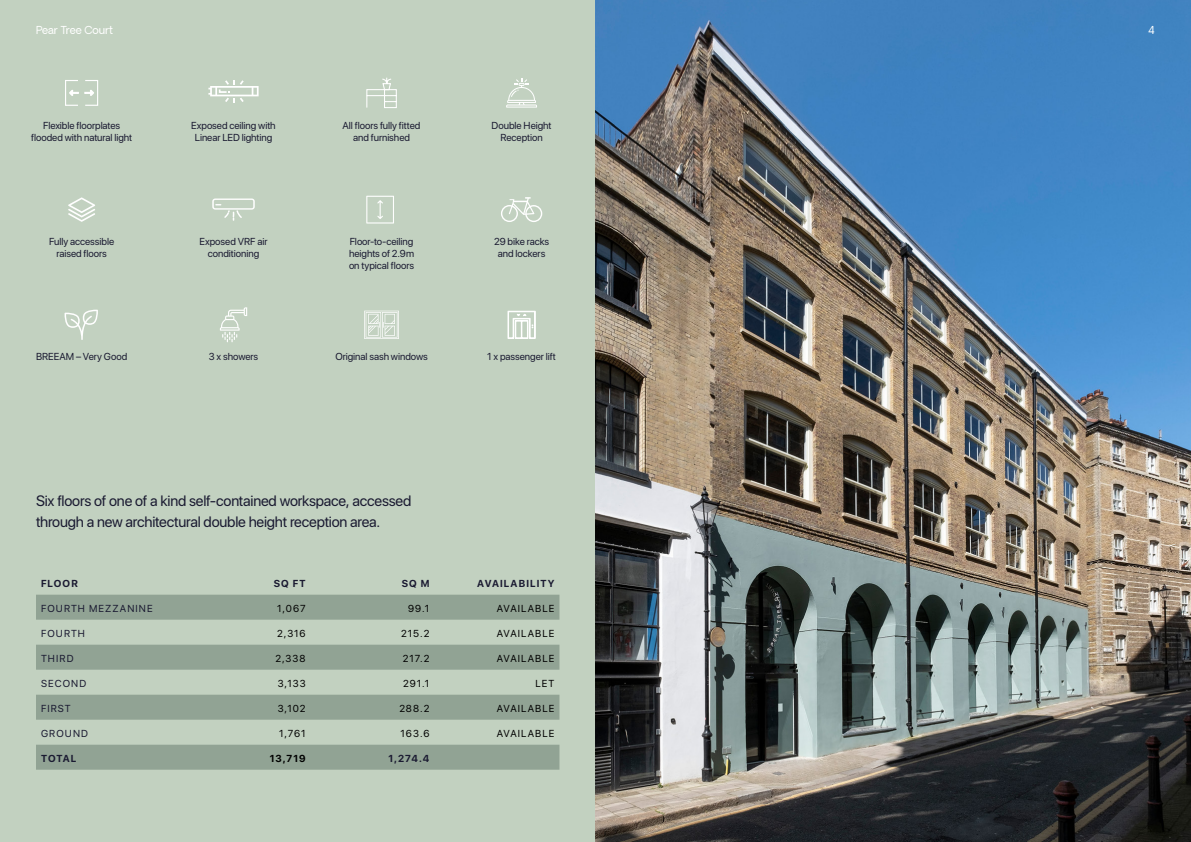
<style>
.page{position:relative;width:1191px;height:842px;background:#fff}
.page>*{position:absolute;margin:0;border:0;box-sizing:border-box;transform-origin:0 0}
.t1{font:15px/20.2px "SF Pro Display";letter-spacing:-.015em;color:#1a1a31}
.t2{font:10.7px "Oakes Grotesk";color:#fff}
.t3{font:10.1px/12.3px "SF Pro Display";letter-spacing:-.005em;color:#1a1a31;text-align:center}
.t4{font:10.1px "SF Pro Display";letter-spacing:.1em;color:#000}
.t5{font:700 10.1px "SF Pro Display";letter-spacing:.105em;color:#1a1a31}
.t6{font:10.1px "SF Pro Display";letter-spacing:.11em;color:#1a1a31}
.t7{font:700 10.1px "SF Pro Display";color:#000}
</style>
<div class="page">
<div style="left:0;top:0;width:595px;height:842px;background:#c2d1c0"></div>
<img style="left:595px;top:0;width:596px;height:842px">
<svg style="left:366px;top:196px;width:28px;height:28px"></svg>
<svg style="left:212px;top:198px;width:43px;height:23px"></svg>
<svg style="left:220px;top:307px;width:27px;height:35px"></svg>
<svg style="left:501px;top:197px;width:41px;height:25px"></svg>
<svg style="left:507px;top:311px;width:29px;height:28px"></svg>
<svg style="left:506px;top:78px;width:31px;height:30px"></svg>
<svg style="left:68px;top:197px;width:27px;height:25px"></svg>
<div style="left:65px;top:80px;width:14px;height:26px;border:1px solid #fff"></div>
<svg style="left:69px;top:89px;width:25px;height:8px"></svg>
<div style="left:85px;top:80px;width:13px;height:26px;border:1px solid #fff"></div>
<svg style="left:65px;top:310px;width:33px;height:30px"></svg>
<svg style="left:208px;top:80px;width:51px;height:22px"></svg>
<svg style="left:364px;top:311px;width:35px;height:28px"></svg>
<svg style="left:36px;top:595px;width:523px;height:175px"></svg>
<div style="left:36px;top:695px;width:523px;height:25px;background:#91a394"></div>
<svg style="left:366px;top:77px;width:31px;height:31px"></svg>
<p class="t2" style="left:36px;top:23px;width:79px">Pear Tree Court</p>
<p class="t2" style="left:1148px;top:23px;width:8px">4</p>
<p class="t3" style="left:31px;top:119px;width:103px">Flexible floorplates flooded with natural light</p>
<p class="t3" style="left:191px;top:119px;width:86px">Exposed ceiling with<br>Linear LED lighting</p>
<p class="t3" style="left:343px;top:119px;width:79px">All floors fully fitted and furnished</p>
<p class="t3" style="left:491px;top:119px;width:61px">Double Height<br>Reception</p>
<p class="t3" style="left:49px;top:235px;width:67px">Fully accessible raised floors</p>
<p class="t3" style="left:199px;top:235px;width:69px">Exposed VRF air conditioning</p>
<p class="t3" style="left:349px;top:235px;width:67px;text-align:justify">Floor-to-ceiling heights of 2.9m on typical floors</p>
<p class="t3" style="left:494px;top:235px;width:56px">29 bike racks and lockers</p>
<p class="t3" style="left:36px;top:350px;width:93px">BREEAM – Very Good</p>
<p class="t3" style="left:209px;top:350px;width:51px">3 x showers</p>
<p class="t3" style="left:487px;top:350px;width:70px">1 x passenger lift</p>
<p class="t3" style="left:335px;top:350px;width:94px">Original sash windows</p>
<h1 class="t1" style="left:36px;top:491px;width:377px">Six floors of one of a kind self-contained workspace, accessed through a new architectural double height reception area.</h1>
<p class="t5" style="left:41px;top:578px;width:38px">FLOOR</p>
<p class="t5" style="left:274px;top:578px;width:33px">SQ FT</p>
<p class="t5" style="left:402px;top:578px;width:29px">SQ M</p>
<p class="t5" style="left:477px;top:578px;width:79px">AVAILABILITY</p>
<p class="t6" style="left:41px;top:600px;width:113px">FOURTH MEZZANINE</p>
<p class="t4" style="left:277px;top:600px;width:30px">1,067</p>
<p class="t4" style="left:408px;top:600px;width:23px">99.1</p>
<p class="t4" style="left:497px;top:600px;width:59px">AVAILABLE</p>
<p class="t3" style="left:41px;top:627px;width:45px">FOURTH</p>
<p class="t4" style="left:277px;top:625px;width:30px">2,316</p>
<p class="t4" style="left:401px;top:625px;width:30px">215.2</p>
<p class="t4" style="left:497px;top:625px;width:59px">AVAILABLE</p>
<p class="t3" style="left:41px;top:652px;width:34px">THIRD</p>
<p class="t4" style="left:275px;top:650px;width:32px">2,338</p>
<p class="t4" style="left:403px;top:650px;width:28px">217.2</p>
<p class="t4" style="left:497px;top:650px;width:59px">AVAILABLE</p>
<p class="t3" style="left:41px;top:677px;width:47px">SECOND</p>
<p class="t4" style="left:278px;top:675px;width:29px">3,133</p>
<p class="t4" style="left:403px;top:675px;width:28px">291.1</p>
<p class="t4" style="left:535px;top:675px;width:20px">LET</p>
<p class="t3" style="left:41px;top:702px;width:31px">FIRST</p>
<p class="t4" style="left:278px;top:700px;width:29px">3,102</p>
<p class="t4" style="left:399px;top:700px;width:32px">288.2</p>
<p class="t4" style="left:497px;top:700px;width:59px">AVAILABLE</p>
<p class="t3" style="left:41px;top:727px;width:48px">GROUND</p>
<p class="t4" style="left:279px;top:725px;width:28px">1,761</p>
<p class="t4" style="left:400px;top:725px;width:30px">163.6</p>
<p class="t4" style="left:497px;top:725px;width:59px">AVAILABLE</p>
<p class="t5" style="left:41px;top:752px;width:37px">TOTAL</p>
<p class="t7" style="left:270px;top:752px;width:37px">13,719</p>
<p class="t5" style="left:388px;top:752px;width:42px">1,274.4</p>
</div>
